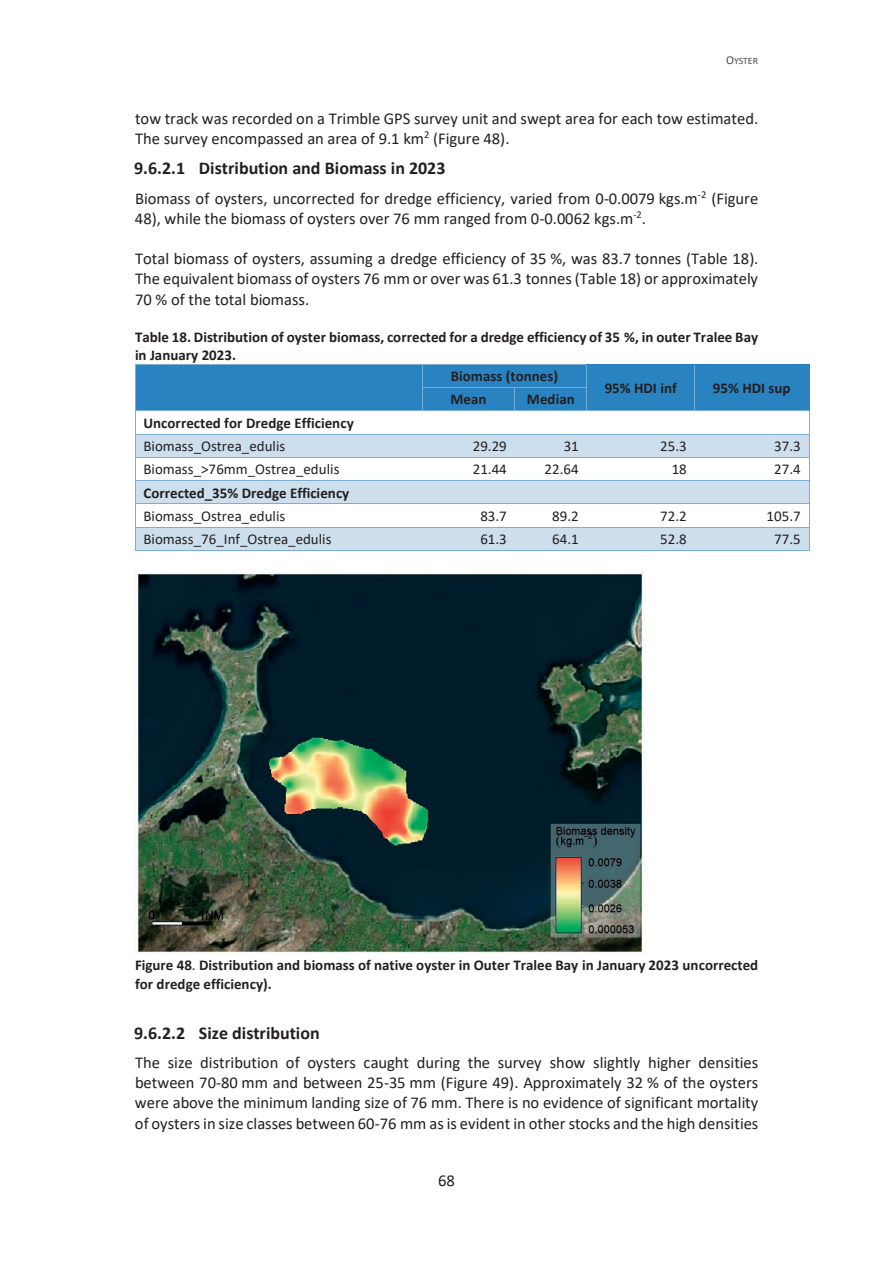
<style>
.page{position:relative;width:893px;height:1263px;background:#fff}
.page>*{position:absolute;margin:0;border:0;box-sizing:border-box;transform-origin:0 0}
.t1{font:700 18px "Calibri";color:#231f20}
.t2{font:16.5px/20.1px "Calibri";color:#231f20}
.t3{font:700 15px/18.3px "Calibri";color:#231f20}
.t4{font:15px "Calibri";color:#231f20}
.t5{font:9.75px "Calibri";color:#4a4b4c}
.s1{font-size:12px}
.s2{font-weight:400}
</style>
<div class="page">
<div style="left:136px;top:365px;width:286px;height:46px;background:#2a83c1"></div>
<div style="left:422px;top:365px;width:165px;height:22px;background:#2a83c1"></div>
<div style="left:587px;top:365px;width:108px;height:46px;background:#2a83c1"></div>
<div style="left:695px;top:365px;width:114px;height:46px;background:#2a83c1"></div>
<hr style="left:136px;top:364px;width:286px;height:1px;background:#7baed4">
<hr style="left:422px;top:364px;width:165px;height:1px;background:#7baed4">
<hr style="left:587px;top:364px;width:108px;height:1px;background:#2a83c1">
<hr style="left:695px;top:364px;width:114px;height:1px;background:#2a83c1">
<div style="left:422px;top:388px;width:93px;height:23px;background:#2a83c1"></div>
<div style="left:515px;top:388px;width:72px;height:23px;background:#2a83c1"></div>
<hr style="left:422px;top:387px;width:93px;height:1px;background:#6cafdf">
<hr style="left:515px;top:387px;width:72px;height:1px;background:#6cafdf">
<hr style="left:136px;top:411px;width:286px;height:1px;background:#7baed4">
<svg style="left:422px;top:365px;width:1px;height:46px"></svg>
<hr style="left:423px;top:411px;width:92px;height:1px;background:#7baed4">
<hr style="left:516px;top:411px;width:71px;height:1px;background:#7baed4">
<hr style="left:588px;top:411px;width:107px;height:1px;background:#7baed4">
<hr style="left:696px;top:411px;width:113px;height:1px;background:#7baed4">
<div style="left:136px;top:434px;width:286px;height:23px;background:#cddfec"></div>
<div style="left:422px;top:434px;width:93px;height:23px;background:#cddfec"></div>
<div style="left:515px;top:434px;width:72px;height:23px;background:#cddfec"></div>
<div style="left:587px;top:434px;width:108px;height:23px;background:#cddfec"></div>
<div style="left:695px;top:434px;width:114px;height:23px;background:#cddfec"></div>
<hr style="left:136px;top:434px;width:286px;height:1px;background:#7baed4">
<hr style="left:423px;top:434px;width:92px;height:1px;background:#7baed4">
<hr style="left:516px;top:434px;width:71px;height:1px;background:#7baed4">
<hr style="left:588px;top:434px;width:107px;height:1px;background:#7baed4">
<hr style="left:696px;top:434px;width:113px;height:1px;background:#7baed4">
<hr style="left:136px;top:457px;width:286px;height:1px;background:#7baed4">
<hr style="left:423px;top:457px;width:92px;height:1px;background:#7baed4">
<hr style="left:516px;top:457px;width:71px;height:1px;background:#7baed4">
<hr style="left:588px;top:457px;width:107px;height:1px;background:#7baed4">
<hr style="left:696px;top:457px;width:113px;height:1px;background:#7baed4">
<div style="left:136px;top:481px;width:286px;height:22px;background:#cddfec"></div>
<div style="left:422px;top:481px;width:93px;height:22px;background:#cddfec"></div>
<div style="left:515px;top:481px;width:72px;height:22px;background:#cddfec"></div>
<div style="left:587px;top:481px;width:108px;height:22px;background:#cddfec"></div>
<div style="left:695px;top:481px;width:114px;height:22px;background:#cddfec"></div>
<hr style="left:136px;top:480px;width:286px;height:1px;background:#7baed4">
<hr style="left:423px;top:480px;width:92px;height:1px;background:#7baed4">
<hr style="left:516px;top:480px;width:71px;height:1px;background:#7baed4">
<hr style="left:588px;top:480px;width:107px;height:1px;background:#7baed4">
<hr style="left:696px;top:480px;width:113px;height:1px;background:#7baed4">
<hr style="left:136px;top:503px;width:286px;height:1px;background:#7baed4">
<hr style="left:423px;top:503px;width:92px;height:1px;background:#7baed4">
<hr style="left:516px;top:503px;width:71px;height:1px;background:#7baed4">
<hr style="left:588px;top:503px;width:107px;height:1px;background:#7baed4">
<hr style="left:696px;top:503px;width:113px;height:1px;background:#7baed4">
<div style="left:136px;top:528px;width:286px;height:22px;background:#cddfec"></div>
<div style="left:422px;top:528px;width:93px;height:22px;background:#cddfec"></div>
<div style="left:515px;top:528px;width:72px;height:22px;background:#cddfec"></div>
<div style="left:587px;top:528px;width:108px;height:22px;background:#cddfec"></div>
<div style="left:695px;top:528px;width:114px;height:22px;background:#cddfec"></div>
<hr style="left:136px;top:527px;width:286px;height:1px;background:#7baed4">
<hr style="left:423px;top:527px;width:92px;height:1px;background:#7baed4">
<hr style="left:516px;top:527px;width:71px;height:1px;background:#7baed4">
<hr style="left:588px;top:527px;width:107px;height:1px;background:#7baed4">
<hr style="left:696px;top:527px;width:113px;height:1px;background:#7baed4">
<svg style="left:135px;top:364px;width:1px;height:187px"></svg>
<hr style="left:136px;top:550px;width:286px;height:1px;background:#7baed4">
<hr style="left:422px;top:550px;width:93px;height:1px;background:#7baed4">
<hr style="left:515px;top:550px;width:72px;height:1px;background:#7baed4">
<hr style="left:587px;top:550px;width:108px;height:1px;background:#7baed4">
<hr style="left:695px;top:550px;width:114px;height:1px;background:#7baed4">
<svg style="left:809px;top:364px;width:1px;height:187px"></svg>
<img style="left:135px;top:571px;width:510px;height:382px">
<p class="t5" style="left:726px;top:54px;width:33px"><span class="s1">O</span>YSTER</p>
<p class="t2" style="left:135px;top:108px;width:625px">tow track was recorded on a Trimble GPS survey unit and swept area for each tow estimated.<br>The survey encompassed an area of 9.1 km<sup>2</sup> (Figure 48).</p>
<p class="t1" style="left:134px;top:156px;width:313px">9.6.2.1 Distribution and Biomass in 2023</p>
<p class="t2" style="left:135px;top:188px;width:625px">Biomass of oysters, uncorrected for dredge efficiency, varied from 0-0.0079 kgs.m<sup>-2</sup> (Figure<br>48), while the biomass of oysters over 76 mm ranged from 0-0.0062 kgs.m<sup>-2</sup>.</p>
<p class="t2" style="left:135px;top:248px;width:625px;text-align:justify">Total biomass of oysters, assuming a dredge efficiency of 35 %, was 83.7 tonnes (Table 18).<br>The equivalent biomass of oysters 76 mm or over was 61.3 tonnes (Table 18) or approximately 70 % of the total biomass.</p>
<p class="t3" style="left:135px;top:327px;width:625px">Table 18. Distribution of oyster biomass, corrected for a dredge efficiency of 35 %, in outer Tralee Bay in January 2023.</p>
<p class="t3" style="left:451px;top:367px;width:109px">Biomass (tonnes)</p>
<p class="t3" style="left:605px;top:379px;width:74px">95% HDI inf</p>
<p class="t3" style="left:713px;top:379px;width:79px">95% HDI sup</p>
<p class="t3" style="left:450px;top:390px;width:38px">Mean</p>
<p class="t3" style="left:527px;top:390px;width:49px">Median</p>
<p class="t3" style="left:143px;top:411px;width:212px;line-height:23.2px">Uncorrected for Dredge Efficiency<br><span class="s2">Biomass_Ostrea_edulis</span></p>
<p class="t4" style="left:473px;top:435px;width:36px">29.29</p>
<p class="t4" style="left:564px;top:435px;width:17px">31</p>
<p class="t4" style="left:660px;top:435px;width:28px">25.3</p>
<p class="t4" style="left:774px;top:435px;width:28px">37.3</p>
<p class="t4" style="left:143px;top:459px;width:198px">Biomass_&gt;76mm_Ostrea_edulis</p>
<p class="t4" style="left:473px;top:459px;width:36px">21.44</p>
<p class="t4" style="left:545px;top:459px;width:36px">22.64</p>
<p class="t4" style="left:672px;top:459px;width:17px">18</p>
<p class="t4" style="left:774px;top:459px;width:28px">27.4</p>
<p class="t3" style="left:143px;top:481px;width:207px;line-height:23.2px">Corrected_35% Dredge Efficiency<br><span class="s2">Biomass_Ostrea_edulis</span></p>
<p class="t4" style="left:480px;top:505px;width:28px">83.7</p>
<p class="t4" style="left:552px;top:505px;width:28px">89.2</p>
<p class="t4" style="left:660px;top:505px;width:28px">72.2</p>
<p class="t4" style="left:767px;top:505px;width:36px">105.7</p>
<p class="t4" style="left:143px;top:529px;width:190px">Biomass_76_Inf_Ostrea_edulis</p>
<p class="t4" style="left:480px;top:529px;width:28px">61.3</p>
<p class="t4" style="left:552px;top:529px;width:28px">64.1</p>
<p class="t4" style="left:660px;top:529px;width:28px">52.8</p>
<p class="t4" style="left:774px;top:529px;width:28px">77.5</p>
<p class="t3" style="left:135px;top:956px;width:625px">Figure 48<span class="s2">.</span> Distribution and biomass of native oyster in Outer Tralee Bay in January 2023 uncorrected for dredge efficiency).</p>
<p class="t1" style="left:134px;top:1020px;width:187px">9.6.2.2 Size distribution</p>
<p class="t2" style="left:135px;top:1052px;width:625px;text-align:justify">The size distribution of oysters caught during the survey show slightly higher densities between 70-80 mm and between 25-35 mm (Figure 49). Approximately 32 % of the oysters were above the minimum landing size of 76 mm. There is no evidence of significant mortality of oysters in size classes between 60-76 mm as is evident in other stocks and the high densities</p>
<p class="t2" style="left:438px;top:1169px;width:18px">68</p>
</div>
